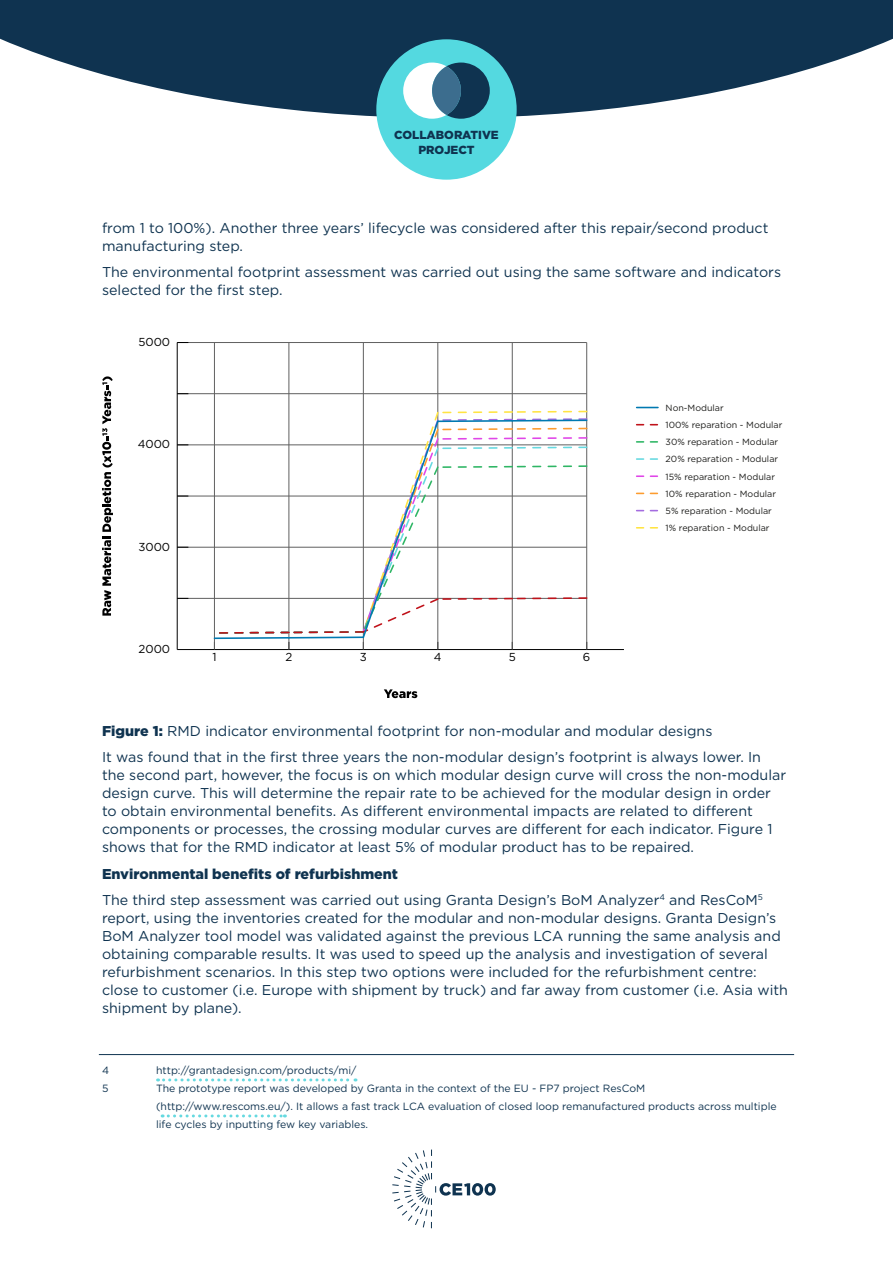
<style>
.page{position:relative;width:893px;height:1263px;background:#fff}
.page>*{position:absolute;margin:0;border:0;box-sizing:border-box;transform-origin:0 0}
.t1{font:14.25px/18px "Gotham";color:#0f3350}
.t2{font:900 11.7px/14.1px "Gotham";color:#0f3350;text-align:center}
.t3{font:11.55px "Gotham";color:#000}
.t4{font:10.5px/18px "Gotham";color:#0f3350}
.t5{font:9px/17.1px "Gotham";color:#1d1d1b}
.s1{font-weight:900}
</style>
<div class="page">
<svg style="left:0;top:0;width:893px;height:117px;fill:#0f3350"></svg>
<div style="left:376px;top:39px;width:141px;height:141px;background:#54d9e0;border-radius:50%"></div>
<svg style="left:403px;top:63px;width:87px;height:56px"></svg>
<div style="left:432px;top:66px;width:29px;height:49px;background:#3c6d8e;border-radius:50%"></div>
<svg style="left:392px;top:1149px;width:104px;height:79px"></svg>
<hr style="left:99px;top:1054px;width:695px;height:1px;background:#0f3350">
<svg style="left:158px;top:1078px;width:198px;height:3px"></svg>
<svg style="left:162px;top:1114px;width:123px;height:3px"></svg>
<hr style="left:177px;top:649px;width:447px;height:1px;background:#000">
<hr style="left:214px;top:342px;width:1px;height:307px;background:#606060">
<hr style="left:289px;top:342px;width:1px;height:307px;background:#606060">
<hr style="left:363px;top:342px;width:1px;height:307px;background:#606060">
<hr style="left:438px;top:342px;width:1px;height:307px;background:#606060">
<hr style="left:512px;top:342px;width:1px;height:307px;background:#606060">
<hr style="left:586px;top:342px;width:1px;height:307px;background:#606060">
<hr style="left:177px;top:547px;width:410px;height:1px;background:#606060">
<hr style="left:177px;top:445px;width:410px;height:1px;background:#606060">
<hr style="left:177px;top:342px;width:410px;height:1px;background:#606060">
<hr style="left:177px;top:598px;width:410px;height:1px;background:#606060">
<hr style="left:177px;top:496px;width:410px;height:1px;background:#606060">
<hr style="left:177px;top:393px;width:410px;height:1px;background:#606060">
<hr style="left:177px;top:342px;width:1px;height:307px;background:#000">
<svg style="left:213px;top:410px;width:375px;height:239px"></svg>
<svg style="left:637px;top:407px;width:21px;height:1px"></svg>
<svg style="left:637px;top:424px;width:21px;height:1px"></svg>
<svg style="left:637px;top:441px;width:21px;height:2px"></svg>
<svg style="left:637px;top:458px;width:21px;height:2px"></svg>
<svg style="left:637px;top:475px;width:21px;height:2px"></svg>
<svg style="left:637px;top:493px;width:21px;height:1px"></svg>
<svg style="left:637px;top:510px;width:21px;height:1px"></svg>
<svg style="left:637px;top:527px;width:21px;height:2px"></svg>
<svg style="left:384px;top:689px;width:33px;height:9px"></svg>
<svg style="left:102px;top:376px;width:11px;height:240px"></svg>
<p class="t2" style="left:394px;top:128px;width:106px">COLLABORATIVE<br>PROJECT</p>
<p class="t1" style="left:102px;top:218px;width:668px">from 1 to 100%). Another three years’ lifecycle was considered after this repair/second product manufacturing step.</p>
<p class="t1" style="left:102px;top:263px;width:680px">The environmental footprint assessment was carried out using the same software and indicators selected for the first step.</p>
<p class="t3" style="left:138px;top:334px;width:33px">5000</p>
<p class="t3" style="left:138px;top:437px;width:34px">4000</p>
<p class="t3" style="left:138px;top:539px;width:33px">3000</p>
<p class="t3" style="left:139px;top:641px;width:33px">2000</p>
<p class="t3" style="left:212px;top:650px;width:6px">1</p>
<p class="t3" style="left:285px;top:650px;width:8px">2</p>
<p class="t3" style="left:360px;top:650px;width:9px">3</p>
<p class="t3" style="left:434px;top:650px;width:9px">4</p>
<p class="t3" style="left:509px;top:650px;width:9px">5</p>
<p class="t3" style="left:583px;top:650px;width:9px">6</p>
<p class="t5" style="left:666px;top:399px;width:118px">Non-Modular<br>100% reparation - Modular<br>30% reparation - Modular<br>20% reparation - Modular<br>15% reparation - Modular<br>10% reparation - Modular<br>5% reparation - Modular<br>1% reparation - Modular</p>
<p class="t1" style="left:102px;top:717px;width:660px;line-height:26.5px"><span class="s1">Figure 1:</span> RMD indicator environmental footprint for non-modular and modular designs<br>It was found that in the first three years the non-modular design’s footprint is always lower. In</p>
<p class="t1" style="left:102px;top:766px;width:685px">the second part, however, the focus is on which modular design curve will cross the non-modular design curve. This will determine the repair rate to be achieved for the modular design in order to obtain environmental benefits. As different environmental impacts are related to different components or processes, the crossing modular curves are different for each indicator. Figure 1 shows that for the RMD indicator at least 5% of modular product has to be repaired.</p>
<p class="t1" style="left:102px;top:860px;width:662px;line-height:26.5px"><span class="s1">Environmental benefits of refurbishment<br></span>The third step assessment was carried out using Granta Design’s BoM Analyzer<sup>4</sup> and ResCoM<sup>5</sup></p>
<p class="t1" style="left:102px;top:909px;width:687px">report, using the inventories created for the modular and non-modular designs. Granta Design’s BoM Analyzer tool model was validated against the previous LCA running the same analysis and obtaining comparable results. It was used to speed up the analysis and investigation of several refurbishment scenarios. In this step two options were included for the refurbishment centre: close to customer (i.e. Europe with shipment by truck) and far away from customer (i.e. Asia with shipment by plane).</p>
<p class="t4" style="left:102px;top:1061px;width:9px">4</p>
<p class="t4" style="left:156px;top:1061px;width:202px">http://grantadesign.com/products/mi/</p>
<p class="t4" style="left:102px;top:1079px;width:8px">5</p>
<p class="t4" style="left:156px;top:1079px;width:622px">The prototype report was developed by Granta in the context of the EU - FP7 project ResCoM (http://www.rescoms.eu/). It allows a fast track LCA evaluation of closed loop remanufactured products across multiple life cycles by inputting few key variables.</p>
</div>
